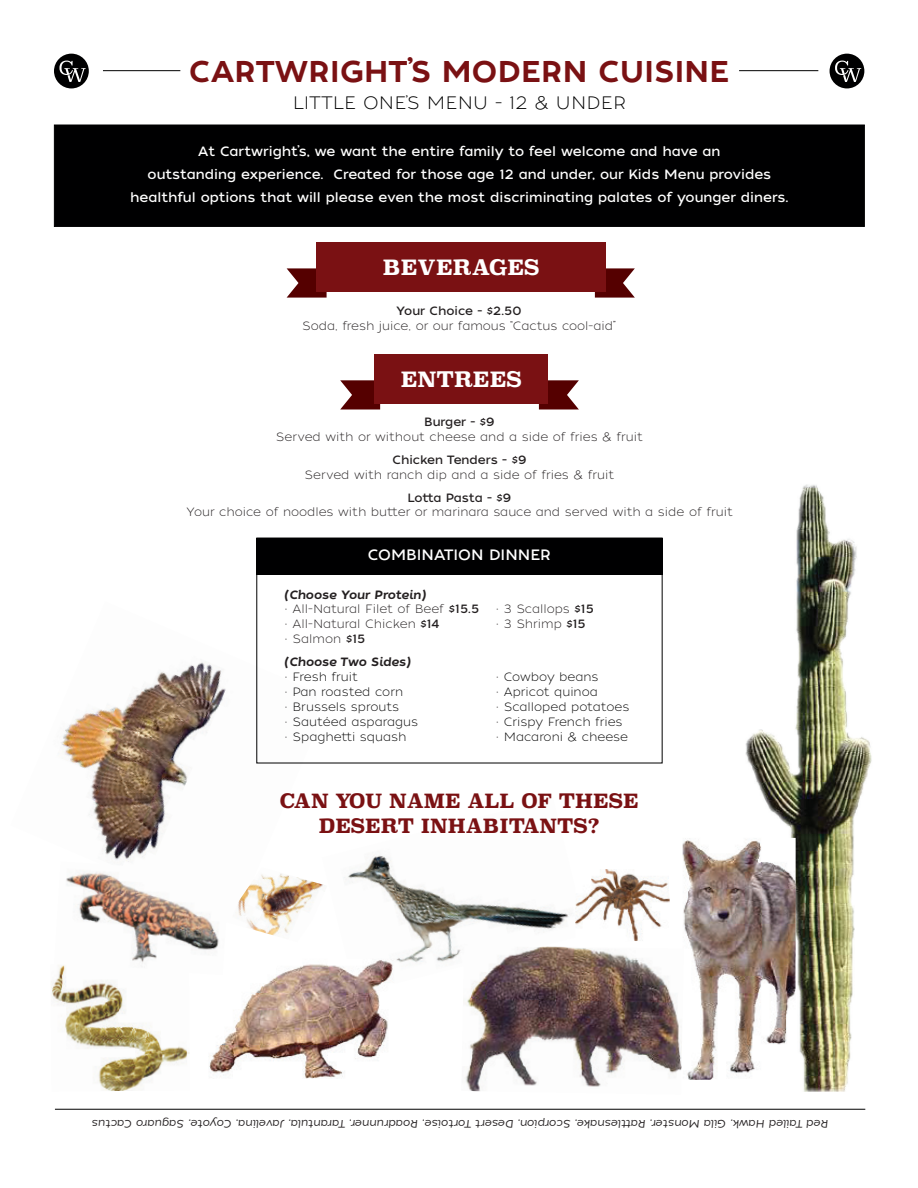
<style>
.page{position:relative;width:918px;height:1188px;background:#fff}
.page>*{position:absolute;margin:0;border:0;box-sizing:border-box;transform-origin:0 0}
.t1{font:30px "Tide Sans 500 Dudette";letter-spacing:.01em;color:#7a1113}
.t2{font:700 21px "Superclarendon";color:#fff}
.t3{font:700 19.5px/25.5px "Superclarendon";color:#7a1113;text-align:center}
.t4{font:18px "Tide Sans 200 Lil Mondo";letter-spacing:.01em;color:#000001}
.t5{font:15px "Tide Sans 400 Lil Dude";color:#fff}
.t6{font:13.5px/23px "Tide Sans 400 Lil Dude";color:#fff;text-align:center}
.t7{font:12px "Tide Sans 200 Lil Mondo";color:#231f20}
.t8{font:12px "Tide Sans 200 Lil Mondo";color:#000001}
.t9{font:12px "Tide Sans 400 Lil Dude";color:#231f20}
.t10{font:italic 12px "Tide Sans 500 Dudette";letter-spacing:-.005em;color:#231f20}
.t11{font:italic 10.8px "Tide Sans 300 Lil Kahuna";letter-spacing:-.01em;color:#231f20}
.s1{font-family:"Tide Sans 400 Lil Dude"}
.s2{color:#231f20}
</style>
<div class="page">
<img style="left:344px;top:855px;width:228px;height:108px">
<img style="left:51px;top:975px;width:139px;height:116px">
<img style="left:61px;top:662px;width:256px;height:200px">
<img style="left:745px;top:484px;width:127px;height:608px">
<img style="left:682px;top:838px;width:114px;height:242px">
<div style="left:256px;top:538px;width:407px;height:36px;background:#000001"></div>
<div style="left:54px;top:125px;width:811px;height:102px;background:#000001"></div>
<hr style="left:55px;top:1109px;width:810px;height:1px;background:#000001">
<hr style="left:103px;top:70px;width:77px;height:1px;background:#000001">
<hr style="left:739px;top:70px;width:79px;height:1px;background:#000001">
<div style="left:54px;top:54px;width:35px;height:34px;background:#000001;border-radius:50%"></div>
<svg style="left:59px;top:61px;width:27px;height:21px"></svg>
<div style="left:830px;top:54px;width:34px;height:34px;background:#000001;border-radius:50%"></div>
<svg style="left:835px;top:61px;width:26px;height:21px"></svg>
<div style="left:256px;top:538px;width:407px;height:225px;border:1px solid #000001"></div>
<svg style="left:595px;top:268px;width:40px;height:30px"></svg>
<svg style="left:539px;top:380px;width:40px;height:29px"></svg>
<svg style="left:287px;top:268px;width:40px;height:30px"></svg>
<svg style="left:340px;top:380px;width:40px;height:30px"></svg>
<div style="left:317px;top:242px;width:289px;height:50px;background:#7a1113"></div>
<div style="left:374px;top:354px;width:174px;height:50px;background:#7a1113"></div>
<img style="left:461px;top:945px;width:223px;height:147px">
<img style="left:575px;top:869px;width:95px;height:72px">
<img style="left:238px;top:873px;width:85px;height:63px">
<img style="left:209px;top:959px;width:185px;height:120px">
<img style="left:58px;top:872px;width:171px;height:103px">
<h1 class="t1" style="left:189px;top:52px;width:542px">CARTWRIGHT’S MODERN CUISINE</h1>
<h3 class="t4" style="left:293px;top:91px;width:335px">LITTLE ONE’S MENU - 12 &amp; UNDER</h3>
<p class="t6" style="left:130px;top:140px;width:660px">At Cartwright’s, we want the entire family to feel welcome and have an<br>outstanding experience. Created for those age 12 and under, our Kids Menu provides healthful options that will please even the most discriminating palates of younger diners.</p>
<h2 class="t2" style="left:383px;top:252px;width:158px">BEVERAGES</h2>
<p class="t9" style="left:396px;top:304px;width:127px">Your Choice - $2.50</p>
<p class="t7" style="left:302px;top:319px;width:315px">Soda, fresh juice, or our famous “Cactus cool-aid”</p>
<h2 class="t2" style="left:401px;top:363px;width:123px">ENTREES</h2>
<p class="t9" style="left:424px;top:415px;width:72px">Burger - $9</p>
<p class="t7" style="left:276px;top:429px;width:369px">Served with or without cheese and a side of fries &amp; fruit</p>
<p class="t9" style="left:392px;top:452px;width:136px">Chicken Tenders - $9</p>
<p class="t7" style="left:305px;top:467px;width:311px">Served with ranch dip and a side of fries &amp; fruit</p>
<p class="t9" style="left:408px;top:490px;width:105px">Lotta Pasta - $9</p>
<p class="t7" style="left:186px;top:505px;width:548px">Your choice of noodles with butter or marinara sauce and served with a side of fruit</p>
<p class="t5" style="left:368px;top:546px;width:185px">COMBINATION DINNER</p>
<p class="t10" style="left:284px;top:587px;width:143px">(Choose Your Protein)</p>
<p class="t7" style="left:284px;top:601px;width:197px">• All-Natural Filet of Beef <span class="s1">$15.5</span></p>
<p class="t7" style="left:284px;top:616px;width:157px">• All-Natural Chicken <span class="s1">$14</span></p>
<p class="t7" style="left:284px;top:631px;width:83px">• Salmon <span class="s1">$15</span></p>
<p class="t10" style="left:284px;top:654px;width:128px">(Choose Two Sides)</p>
<p class="t8" style="left:284px;top:669px;width:75px"><span class="s2">•</span> Fresh fruit</p>
<p class="t8" style="left:284px;top:684px;width:120px"><span class="s2">•</span> Pan roasted corn</p>
<p class="t8" style="left:284px;top:699px;width:117px"><span class="s2">•</span> Brussels sprouts</p>
<p class="t8" style="left:284px;top:714px;width:136px"><span class="s2">•</span> Sautéed asparagus</p>
<p class="t8" style="left:284px;top:729px;width:124px"><span class="s2">•</span> Spaghetti squash</p>
<p class="t7" style="left:495px;top:601px;width:100px">• 3 Scallops <span class="s1">$15</span></p>
<p class="t7" style="left:495px;top:616px;width:92px">• 3 Shrimp <span class="s1">$15</span></p>
<p class="t8" style="left:495px;top:669px;width:105px"><span class="s2">•</span> Cowboy beans</p>
<p class="t8" style="left:495px;top:684px;width:104px"><span class="s2">•</span> Apricot quinoa</p>
<p class="t8" style="left:495px;top:699px;width:136px"><span class="s2">•</span> Scalloped potatoes</p>
<p class="t8" style="left:495px;top:714px;width:129px"><span class="s2">•</span> Crispy French fries</p>
<p class="t8" style="left:495px;top:729px;width:134px"><span class="s2">•</span> Macaroni &amp; cheese</p>
<h3 class="t3" style="left:280px;top:789px;width:360px">CAN YOU NAME ALL OF THESE<br>DESERT INHABITANTS?</h3>
<p class="t11" style="left:829px;top:1131px;width:738px;rotate:-180deg">Red Tailed Hawk, Gila Monster, Rattlesnake, Scorpion, Desert Tortoise, Roadrunner, Tarantula, Javelina, Coyote, Saguaro Cactus</p>
</div>
